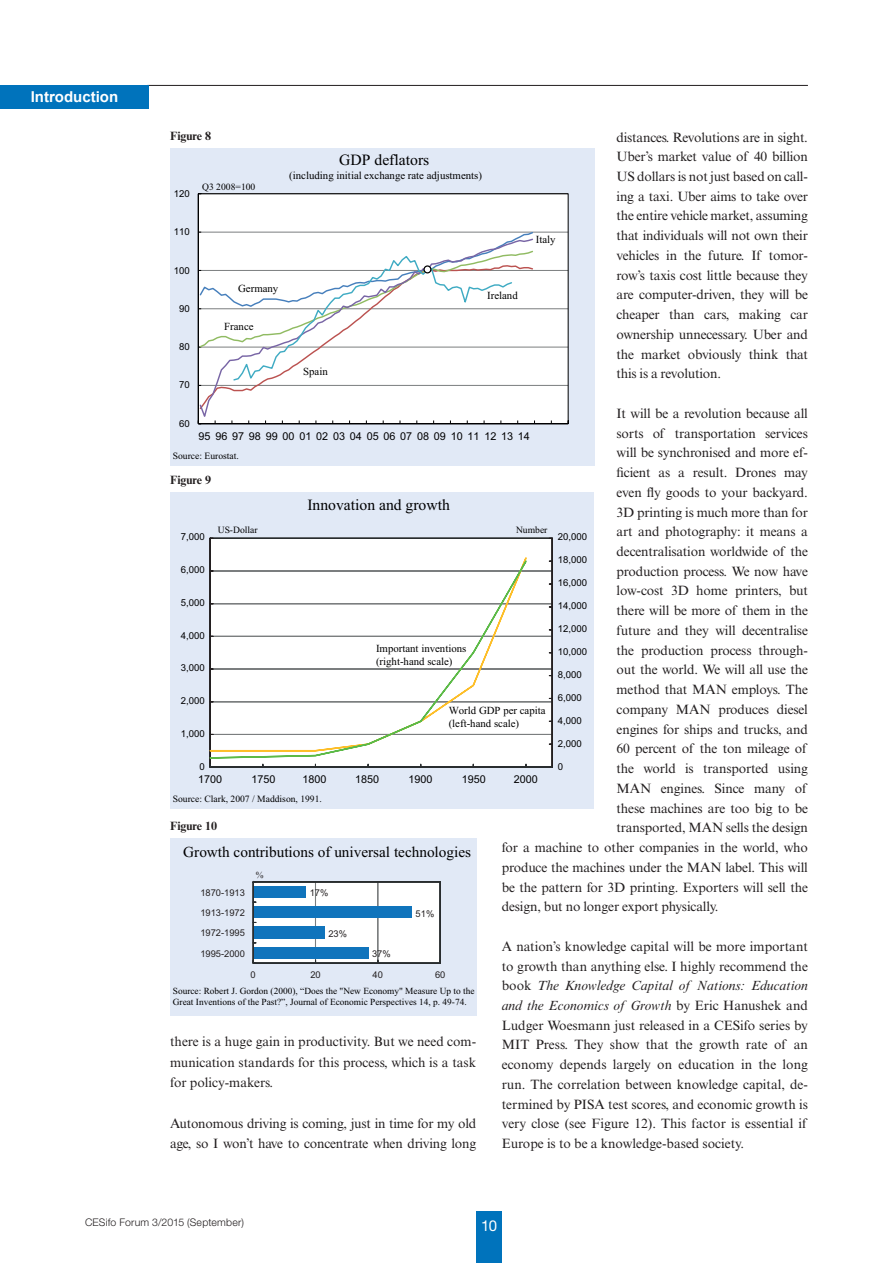
<style>
.page{position:relative;width:893px;height:1263px;background:#fff}
.page>*{position:absolute;margin:0;border:0;box-sizing:border-box;transform-origin:0 0}
.t1{font:15.6px "Times New Roman";color:#000001}
.t2{font:15.3px "Times New Roman";color:#000001}
.t3{font:700 15px "Arial";color:#fff}
.t4{font:15px "Helvetica Neue LT Std";color:#fff}
.Fliesstext{font:13.5px/19.8px "Times New Roman MT Std";letter-spacing:-.01em;color:#231f20;text-align:justify}
.Head-8pt{font:700 12px "Times New Roman MT Std";color:#231f20}
.t5{font:10.8px/12.9px "Times New Roman";color:#000001}
.t6{font:10.8px "Arial";color:#000001}
.t7{font:300 10.5px "Helvetica Neue LT Std";letter-spacing:.02em;color:#231f20}
.t8{font:9.6px "Arial";color:#000001}
.t9{font:9.6px "Times New Roman";color:#000001}
.t10{font:9.3px/11.2px "Times New Roman";color:#000001}
.t11{font:9.3px "Arial";color:#231f20}
.t12{font:9.3px "Times New Roman";color:#231f20}
.s1{font-style:italic}
</style>
<div class="page">
<hr style="left:147px;top:85px;width:661px;height:1px;background:#231f20">
<div style="left:476px;top:1212px;width:26px;height:51px;background:#0073bc"></div>
<div style="left:0;top:85px;width:149px;height:23px;background:#0073bc"></div>
<div style="left:170px;top:148px;width:424px;height:317px;background:#e1e9f6"></div>
<svg style="left:198px;top:193px;width:371px;height:231px;background:#f2f2f2"></svg>
<svg style="left:199px;top:382px;width:335px;height:39px;background:#faf9f9"></svg>
<svg style="left:198px;top:231px;width:336px;height:151px;background:#f2f4f4"></svg>
<div style="left:424px;top:266px;width:7px;height:7px;background:#fff;border-radius:50%"></div>
<div style="left:423px;top:265px;width:8px;height:8px;border:1px solid #000001;border-radius:50%"></div>
<div style="left:170px;top:492px;width:424px;height:316px;background:#e1e9f6"></div>
<svg style="left:211px;top:538px;width:341px;height:229px;background:#ebebeb"></svg>
<hr style="left:552px;top:538px;width:1px;height:229px;background:#231f20">
<hr style="left:210px;top:538px;width:1px;height:229px;background:#231f20">
<hr style="left:210px;top:767px;width:342px;height:1px;background:#292d2f">
<div style="left:209px;top:550px;width:318px;height:5px;background:#fff"></div>
<svg style="left:209px;top:555px;width:318px;height:204px;background:#f5f5f2"></svg>
<div style="left:170px;top:838px;width:306px;height:177px;background:#e1e9f6"></div>
<svg style="left:253px;top:881px;width:188px;height:83px;background:#a6c5db"></svg>
<p class="t3" style="left:31px;top:88px;width:89px">Introduction</p>
<p class="Fliesstext" style="left:617px;top:127px;width:193px">distances. Revolutions are in sight.<br>Uber’s market value of 40 billion US dollars is not just based on call&shy;ing a taxi. Uber aims to take over the entire vehicle market, assuming that individuals will not own their vehicles in the future. If tomor&shy;row’s taxis cost little because they are computer-driven, they will be cheaper than cars, making car ownership unnecessary. Uber and the market obviously think that this is a revolution.</p>
<p class="Fliesstext" style="left:617px;top:403px;width:193px">It will be a revolution because all</p>
<p class="Fliesstext" style="left:617px;top:423px;width:193px">sorts of transportation services</p>
<p class="Fliesstext" style="left:617px;top:443px;width:193px">will be synchronised and more ef-</p>
<p class="Fliesstext" style="left:617px;top:463px;width:193px">ficient as a result. Drones may</p>
<p class="Fliesstext" style="left:617px;top:482px;width:193px">even fly goods to your backyard.</p>
<p class="Fliesstext" style="left:617px;top:502px;width:193px">3D printing is much more than for</p>
<p class="Fliesstext" style="left:617px;top:522px;width:193px">art and photography: it means a</p>
<p class="Fliesstext" style="left:617px;top:541px;width:193px">decentralisation worldwide of the</p>
<p class="Fliesstext" style="left:617px;top:561px;width:193px">production process. We now have</p>
<p class="Fliesstext" style="left:617px;top:581px;width:193px">low-cost 3D home printers, but</p>
<p class="Fliesstext" style="left:617px;top:601px;width:193px">there will be more of them in the</p>
<p class="Fliesstext" style="left:617px;top:620px;width:193px">future and they will decentralise</p>
<p class="Fliesstext" style="left:617px;top:640px;width:193px">the production process through-</p>
<p class="Fliesstext" style="left:617px;top:660px;width:193px">out the world. We will all use the</p>
<p class="Fliesstext" style="left:617px;top:680px;width:193px">method that MAN employs. The</p>
<p class="Fliesstext" style="left:617px;top:699px;width:193px">company MAN produces diesel</p>
<p class="Fliesstext" style="left:617px;top:719px;width:193px">engines for ships and trucks, and</p>
<p class="Fliesstext" style="left:617px;top:739px;width:192px">60 percent of the ton mileage of</p>
<p class="Fliesstext" style="left:617px;top:759px;width:193px">the world is transported using</p>
<p class="Fliesstext" style="left:617px;top:778px;width:192px">MAN engines. Since many of</p>
<p class="Fliesstext" style="left:617px;top:798px;width:193px">these machines are too big to be</p>
<p class="Fliesstext" style="left:617px;top:818px;width:193px">transported, MAN sells the design</p>
<p class="Fliesstext" style="left:502px;top:838px;width:308px">for a machine to other companies in the world, who</p>
<p class="Fliesstext" style="left:502px;top:857px;width:308px">produce the machines under the MAN label. This will</p>
<p class="Fliesstext" style="left:502px;top:877px;width:308px">be the pattern for 3D printing. Exporters will sell the</p>
<p class="Fliesstext" style="left:502px;top:897px;width:218px">design, but no longer export physically.</p>
<p class="Fliesstext" style="left:502px;top:936px;width:308px">A nation’s knowledge capital will be more important to growth than anything else. I highly recommend the book <span class="s1">The Knowledge Capital of Nations: Education and the Economics of Growth</span> by Eric Hanushek and Ludger Woesmann just released in a CESifo series by MIT Press. They show that the growth rate of an economy depends largely on education in the long run. The correlation between knowledge capital, de&shy;termined by PISA test scores, and economic growth is very close (see Figure 12). This factor is essential if Europe is to be a knowledge-based society.</p>
<p class="Head-8pt" style="left:170px;top:129px;width:42px">Figure 8</p>
<p class="t1" style="left:339px;top:149px;width:92px">GDP deflators</p>
<p class="t5" style="left:289px;top:168px;width:194px">(including initial exchange rate adjustments)</p>
<p class="t9" style="left:202px;top:180px;width:55px">Q3 2008=100</p>
<p class="t8" style="left:174px;top:187px;width:18px">120</p>
<p class="t8" style="left:174px;top:225px;width:18px">110</p>
<p class="t5" style="left:536px;top:233px;width:21px">Italy</p>
<p class="t8" style="left:174px;top:264px;width:18px">100</p>
<p class="t5" style="left:238px;top:282px;width:42px">Germany</p>
<p class="t5" style="left:487px;top:289px;width:32px">Ireland</p>
<p class="t8" style="left:179px;top:302px;width:12px">90</p>
<p class="t5" style="left:224px;top:319px;width:31px">France</p>
<p class="t8" style="left:179px;top:340px;width:12px">80</p>
<p class="t5" style="left:303px;top:364px;width:26px">Spain</p>
<p class="t8" style="left:179px;top:379px;width:12px">70</p>
<p class="t8" style="left:179px;top:417px;width:12px">60</p>
<p class="t6" style="left:199px;top:429px;width:333px">95 96 97 98 99 00 01 02 03 04 05 06 07 08 09 10 11 12 13 14</p>
<p class="t9" style="left:173px;top:450px;width:68px">Source: Eurostat.</p>
<p class="Head-8pt" style="left:170px;top:472px;width:42px">Figure 9</p>
<p class="t1" style="left:307px;top:494px;width:144px">Innovation and growth</p>
<p class="t9" style="left:218px;top:523px;width:41px">US-Dollar</p>
<p class="t9" style="left:516px;top:523px;width:33px">Number</p>
<p class="t8" style="left:181px;top:530px;width:25px">7,000</p>
<p class="t8" style="left:558px;top:530px;width:31px">20,000</p>
<p class="t8" style="left:558px;top:553px;width:31px">18,000</p>
<p class="t8" style="left:181px;top:563px;width:25px">6,000</p>
<p class="t8" style="left:181px;top:596px;width:25px">5,000</p>
<p class="t8" style="left:558px;top:576px;width:31px">16,000</p>
<p class="t8" style="left:558px;top:599px;width:31px">14,000</p>
<p class="t8" style="left:558px;top:622px;width:31px">12,000</p>
<p class="t8" style="left:181px;top:629px;width:25px">4,000</p>
<p class="t5" style="left:376px;top:642px;width:92px">Important inventions (right-hand scale)</p>
<p class="t8" style="left:558px;top:645px;width:31px">10,000</p>
<p class="t8" style="left:181px;top:662px;width:25px">3,000</p>
<p class="t8" style="left:558px;top:668px;width:25px">8,000</p>
<p class="t8" style="left:558px;top:691px;width:25px">6,000</p>
<p class="t8" style="left:181px;top:694px;width:25px">2,000</p>
<p class="t5" style="left:449px;top:704px;width:98px">World GDP per capita (left-hand scale)</p>
<p class="t8" style="left:558px;top:714px;width:25px">4,000</p>
<p class="t8" style="left:181px;top:727px;width:25px">1,000</p>
<p class="t8" style="left:558px;top:737px;width:25px">2,000</p>
<p class="t8" style="left:200px;top:760px;width:7px">0</p>
<p class="t8" style="left:558px;top:760px;width:7px">0</p>
<p class="t6" style="left:198px;top:772px;width:26px">1700</p>
<p class="t6" style="left:251px;top:772px;width:26px">1750</p>
<p class="t6" style="left:303px;top:772px;width:26px">1800</p>
<p class="t6" style="left:355px;top:772px;width:26px">1850</p>
<p class="t6" style="left:408px;top:772px;width:26px">1900</p>
<p class="t6" style="left:462px;top:772px;width:26px">1950</p>
<p class="t6" style="left:514px;top:772px;width:26px">2000</p>
<p class="t9" style="left:173px;top:793px;width:151px">Source: Clark, 2007 / Maddison, 1991.</p>
<p class="Head-8pt" style="left:170px;top:818px;width:48px">Figure 10</p>
<p class="t2" style="left:183px;top:842px;width:289px">Growth contributions of universal technologies</p>
<p class="t12" style="left:256px;top:869px;width:9px">%</p>
<p class="t11" style="left:200px;top:886px;width:46px">1870-1913</p>
<p class="t11" style="left:310px;top:887px;width:20px">17%</p>
<p class="t11" style="left:200px;top:907px;width:46px">1913-1972</p>
<p class="t11" style="left:416px;top:907px;width:20px">51%</p>
<p class="t11" style="left:200px;top:927px;width:46px">1972-1995</p>
<p class="t11" style="left:328px;top:927px;width:20px">23%</p>
<p class="t11" style="left:200px;top:947px;width:46px">1995-2000</p>
<p class="t11" style="left:372px;top:948px;width:20px">37%</p>
<p class="t11" style="left:251px;top:969px;width:7px">0</p>
<p class="t11" style="left:310px;top:969px;width:12px">20</p>
<p class="t11" style="left:373px;top:969px;width:12px">40</p>
<p class="t11" style="left:435px;top:969px;width:12px">60</p>
<p class="t10" style="left:173px;top:985px;width:303px">Source: Robert J. Gordon (2000), “Does the "New Economy" Measure Up to the<br>Great Inventions of the Past?”, Journal of Economic Perspectives 14, p. 49-74.</p>
<p class="Fliesstext" style="left:170px;top:1031px;width:308px;line-height:20.4px">there is a huge gain in productivity. But we need com&shy;munication standards for this process, which is a task for policy-makers.</p>
<p class="Fliesstext" style="left:170px;top:1113px;width:308px;line-height:20.4px">Autonomous driving is coming, just in time for my old age, so I won’t have to concentrate when driving long</p>
<p class="t7" style="left:85px;top:1216px;width:160px">CESifo Forum 3/2015 (September)</p>
<p class="t4" style="left:481px;top:1217px;width:17px">10</p>
</div>
